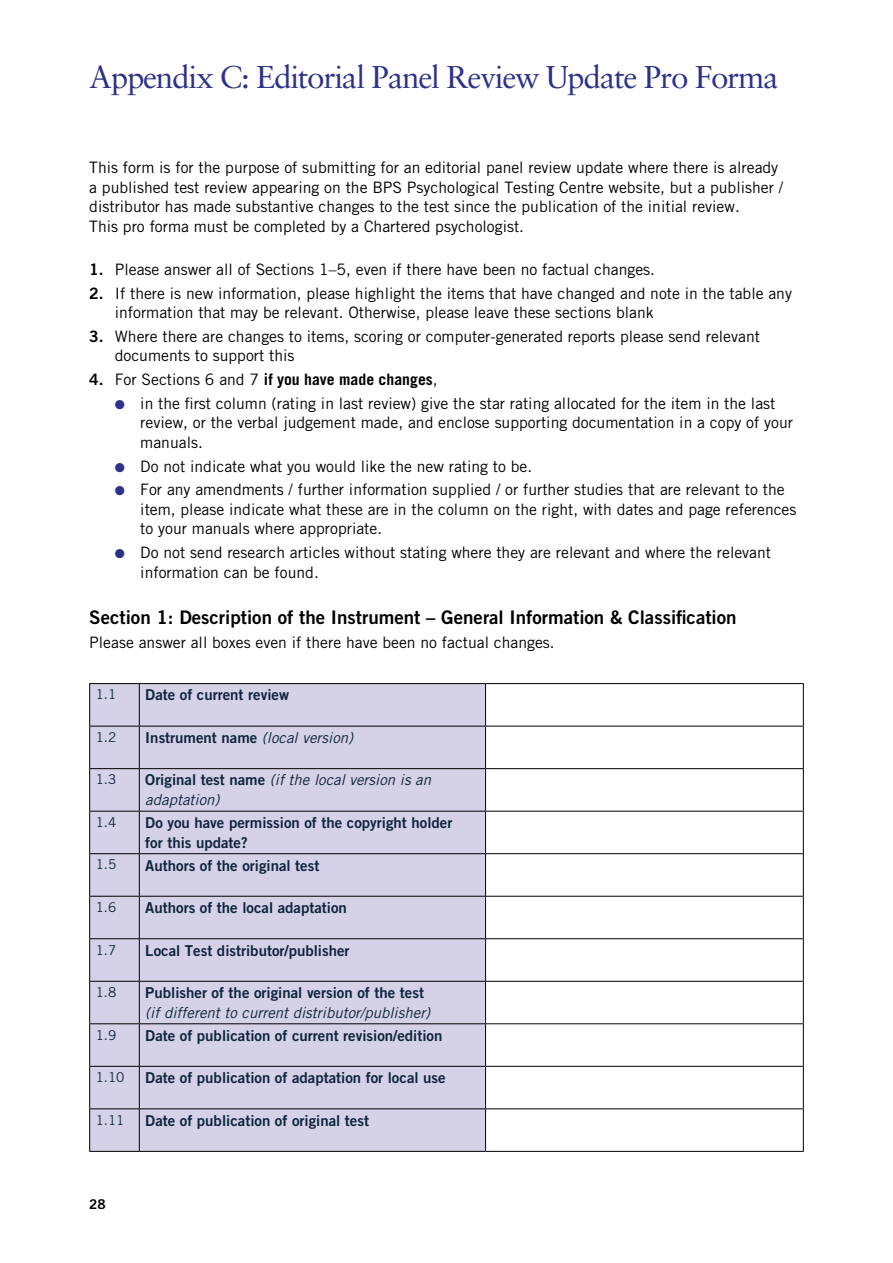
<style>
.page{position:relative;width:893px;height:1263px;background:#fff}
.page>*{position:absolute;margin:0;border:0;box-sizing:border-box;transform-origin:0 0}
.t1{font:31.5px "Sabon LT Std";letter-spacing:-.04em;color:#2d3188}
.t2{font:18.75px "Trade Gothic LT Std Bd 2";color:#000}
.t3{font:15.75px/19.5px "Trade Gothic LT Std";color:#000}
.t4{font:700 15.75px "Trade Gothic LT Std";color:#000}
.t5{font:15px/19.5px "Trade Gothic LT Std Bd 2";color:#0f243d}
.t6{font:italic 15px/19.5px "Trade Gothic LT Std";color:#0f243d}
.t7{font:13.5px "Trade Gothic LT Std";color:#0f243d}
.t8{font:13.5px "Trade Gothic LT Std Bd 2";color:#000}
.s1{font-family:"Trade Gothic LT Std Bd 2"}
.s2{font-family:"Trade Gothic LT Std Bd 2";font-weight:400}
.s3{font-weight:400}
.s4{color:#2d3188}
.s5{font-family:"Trade Gothic LT Std";font-style:italic}
.s6{font-family:"Trade Gothic LT Std Bd 2";font-style:normal}
</style>
<div class="page">
<div style="left:90px;top:684px;width:395px;height:467px;background:#d5d1e6"></div>
<svg style="left:486px;top:684px;width:317px;height:467px"></svg>
<hr style="left:89px;top:683px;width:50px;height:1px;background:#000">
<hr style="left:89px;top:684px;width:1px;height:42px;background:#000">
<hr style="left:139px;top:683px;width:347px;height:1px;background:#000">
<hr style="left:139px;top:684px;width:1px;height:42px;background:#000">
<hr style="left:486px;top:683px;width:318px;height:1px;background:#000">
<hr style="left:485px;top:684px;width:1px;height:42px;background:#000">
<hr style="left:803px;top:684px;width:1px;height:42px;background:#000">
<hr style="left:89px;top:726px;width:50px;height:1px;background:#000">
<hr style="left:89px;top:726px;width:1px;height:42px;background:#000">
<hr style="left:139px;top:726px;width:347px;height:1px;background:#000">
<hr style="left:139px;top:726px;width:1px;height:42px;background:#000">
<hr style="left:486px;top:726px;width:318px;height:1px;background:#000">
<hr style="left:485px;top:726px;width:1px;height:42px;background:#000">
<hr style="left:803px;top:726px;width:1px;height:42px;background:#000">
<hr style="left:89px;top:768px;width:50px;height:1px;background:#000">
<hr style="left:89px;top:769px;width:1px;height:42px;background:#000">
<hr style="left:139px;top:768px;width:347px;height:1px;background:#000">
<hr style="left:139px;top:769px;width:1px;height:42px;background:#000">
<hr style="left:486px;top:768px;width:318px;height:1px;background:#000">
<hr style="left:485px;top:769px;width:1px;height:42px;background:#000">
<hr style="left:803px;top:769px;width:1px;height:42px;background:#000">
<hr style="left:89px;top:811px;width:50px;height:1px;background:#000">
<hr style="left:89px;top:811px;width:1px;height:42px;background:#000">
<hr style="left:139px;top:811px;width:347px;height:1px;background:#000">
<hr style="left:139px;top:811px;width:1px;height:42px;background:#000">
<hr style="left:486px;top:811px;width:318px;height:1px;background:#000">
<hr style="left:485px;top:811px;width:1px;height:42px;background:#000">
<hr style="left:803px;top:811px;width:1px;height:42px;background:#000">
<hr style="left:89px;top:853px;width:50px;height:1px;background:#000">
<hr style="left:89px;top:854px;width:1px;height:42px;background:#000">
<hr style="left:139px;top:853px;width:347px;height:1px;background:#000">
<hr style="left:139px;top:854px;width:1px;height:42px;background:#000">
<hr style="left:486px;top:853px;width:318px;height:1px;background:#000">
<hr style="left:485px;top:854px;width:1px;height:42px;background:#000">
<hr style="left:803px;top:854px;width:1px;height:42px;background:#000">
<hr style="left:89px;top:896px;width:50px;height:1px;background:#000">
<hr style="left:89px;top:896px;width:1px;height:42px;background:#000">
<hr style="left:139px;top:896px;width:347px;height:1px;background:#000">
<hr style="left:139px;top:896px;width:1px;height:42px;background:#000">
<hr style="left:486px;top:896px;width:318px;height:1px;background:#000">
<hr style="left:485px;top:896px;width:1px;height:42px;background:#000">
<hr style="left:803px;top:896px;width:1px;height:42px;background:#000">
<hr style="left:89px;top:938px;width:50px;height:1px;background:#000">
<hr style="left:89px;top:939px;width:1px;height:42px;background:#000">
<hr style="left:139px;top:938px;width:347px;height:1px;background:#000">
<hr style="left:139px;top:939px;width:1px;height:42px;background:#000">
<hr style="left:486px;top:938px;width:318px;height:1px;background:#000">
<hr style="left:485px;top:939px;width:1px;height:42px;background:#000">
<hr style="left:803px;top:939px;width:1px;height:42px;background:#000">
<hr style="left:89px;top:981px;width:50px;height:1px;background:#000">
<hr style="left:89px;top:982px;width:1px;height:41px;background:#000">
<hr style="left:139px;top:981px;width:347px;height:1px;background:#000">
<hr style="left:139px;top:982px;width:1px;height:41px;background:#000">
<hr style="left:486px;top:981px;width:318px;height:1px;background:#000">
<hr style="left:485px;top:982px;width:1px;height:41px;background:#000">
<hr style="left:803px;top:982px;width:1px;height:41px;background:#000">
<hr style="left:89px;top:1023px;width:50px;height:1px;background:#000">
<hr style="left:89px;top:1024px;width:1px;height:42px;background:#000">
<hr style="left:139px;top:1023px;width:347px;height:1px;background:#000">
<hr style="left:139px;top:1024px;width:1px;height:42px;background:#000">
<hr style="left:486px;top:1023px;width:318px;height:1px;background:#000">
<hr style="left:485px;top:1024px;width:1px;height:42px;background:#000">
<hr style="left:803px;top:1024px;width:1px;height:42px;background:#000">
<hr style="left:89px;top:1066px;width:50px;height:1px;background:#000">
<hr style="left:89px;top:1067px;width:1px;height:41px;background:#000">
<hr style="left:139px;top:1066px;width:347px;height:1px;background:#000">
<hr style="left:139px;top:1067px;width:1px;height:41px;background:#000">
<hr style="left:486px;top:1066px;width:318px;height:1px;background:#000">
<hr style="left:485px;top:1067px;width:1px;height:41px;background:#000">
<hr style="left:803px;top:1067px;width:1px;height:41px;background:#000">
<hr style="left:89px;top:1108px;width:50px;height:1px;background:#000">
<hr style="left:89px;top:1109px;width:1px;height:42px;background:#000">
<hr style="left:139px;top:1108px;width:347px;height:1px;background:#000">
<hr style="left:139px;top:1109px;width:1px;height:42px;background:#000">
<hr style="left:486px;top:1108px;width:318px;height:1px;background:#000">
<hr style="left:485px;top:1109px;width:1px;height:42px;background:#000">
<hr style="left:803px;top:1109px;width:1px;height:42px;background:#000">
<hr style="left:89px;top:1151px;width:50px;height:1px;background:#000">
<hr style="left:139px;top:1151px;width:347px;height:1px;background:#000">
<hr style="left:486px;top:1151px;width:318px;height:1px;background:#000">
<h1 class="t1" style="left:89px;top:58px;width:691px">Appendix C: Editorial Panel Review Update Pro Forma</h1>
<p class="t3" style="left:89px;top:158px;width:695px">This form is for the purpose of submitting for an editorial panel review update where there is already a published test review appearing on the BPS Psychological Testing Centre website, but a publisher / distributor has made substantive changes to the test since the publication of the initial review.<br>This pro forma must be completed by a Chartered psychologist.</p>
<p class="t3" style="left:89px;top:259px;width:567px"><span class="s1">1.</span> Please answer all of Sections 1–5, even if there have been no factual changes.</p>
<p class="t3" style="left:115px;top:283px;width:679px;text-indent:-26px"><span class="s1">2.</span> If there is new information, please highlight the items that have changed and note in the table any information that may be relevant. Otherwise, please leave these sections blank</p>
<p class="t3" style="left:115px;top:326px;width:647px;text-indent:-26px"><span class="s1">3.</span> Where there are changes to items, scoring or computer-generated reports please send relevant documents to support this</p>
<p class="t4" style="left:89px;top:370px;width:350px"><span class="s2">4.</span> <span class="s3">For Sections 6 and 7</span> if you have made changes<span class="s3">,</span></p>
<p class="t3" style="left:140px;top:393px;width:654px;text-indent:-26px"><span class="s4">●</span> in the first column (rating in last review) give the star rating allocated for the item in the last review, or the verbal judgement made, and enclose supporting documentation in a copy of your manuals.</p>
<p class="t3" style="left:115px;top:456px;width:419px"><span class="s4">●</span> Do not indicate what you would like the new rating to be.</p>
<p class="t3" style="left:140px;top:480px;width:658px;text-indent:-26px"><span class="s4">●</span> For any amendments / further information supplied / or further studies that are relevant to the item, please indicate what these are in the column on the right, with dates and page references to your manuals where appropriate.</p>
<p class="t3" style="left:140px;top:543px;width:632px;text-indent:-26px"><span class="s4">●</span> Do not send research articles without stating where they are relevant and where the relevant information can be found.</p>
<p class="t2" style="left:89px;top:606px;width:649px">Section 1: Description of the Instrument – General Information &amp; Classification</p>
<p class="t3" style="left:89px;top:632px;width:467px">Please answer all boxes even if there have been no factual changes.</p>
<p class="t7" style="left:96px;top:686px;width:22px">1.1</p>
<p class="t5" style="left:145px;top:685px;width:145px">Date of current review</p>
<p class="t7" style="left:96px;top:729px;width:22px">1.2</p>
<p class="t5" style="left:145px;top:728px;width:209px">Instrument name <span class="s5">(local version)</span></p>
<p class="t7" style="left:96px;top:771px;width:22px">1.3</p>
<p class="t6" style="left:145px;top:771px;width:287px"><span class="s6">Original test name</span> (if the local version is an adaptation)</p>
<p class="t7" style="left:96px;top:814px;width:22px">1.4</p>
<p class="t5" style="left:145px;top:813px;width:309px">Do you have permission of the copyright holder for this update?</p>
<p class="t7" style="left:96px;top:856px;width:22px">1.5</p>
<p class="t5" style="left:145px;top:855px;width:176px">Authors of the original test</p>
<p class="t7" style="left:96px;top:899px;width:22px">1.6</p>
<p class="t5" style="left:145px;top:898px;width:203px">Authors of the local adaptation</p>
<p class="t7" style="left:96px;top:941px;width:22px">1.7</p>
<p class="t5" style="left:145px;top:940px;width:206px">Local Test distributor/publisher</p>
<p class="t7" style="left:96px;top:984px;width:22px">1.8</p>
<p class="t5" style="left:145px;top:983px;width:280px">Publisher of the original version of the test</p>
<p class="t6" style="left:145px;top:1003px;width:286px">(if different to current distributor/publisher)</p>
<p class="t7" style="left:96px;top:1026px;width:22px">1.9</p>
<p class="t5" style="left:145px;top:1025px;width:299px">Date of publication of current revision/edition</p>
<p class="t7" style="left:96px;top:1069px;width:30px">1.10</p>
<p class="t5" style="left:145px;top:1068px;width:302px">Date of publication of adaptation for local use</p>
<p class="t7" style="left:96px;top:1111px;width:30px">1.11</p>
<p class="t5" style="left:145px;top:1110px;width:225px">Date of publication of original test</p>
<p class="t8" style="left:89px;top:1196px;width:18px">28</p>
</div>
